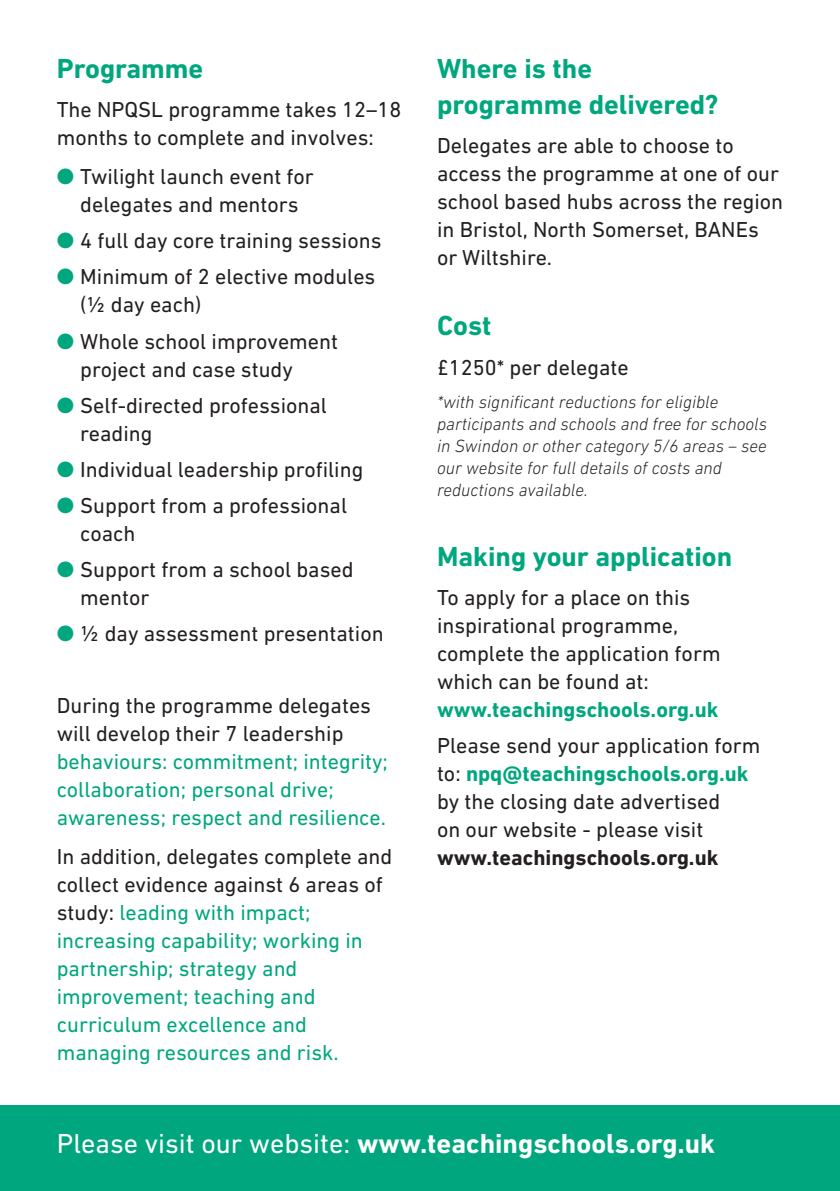
<style>
.page{position:relative;width:840px;height:1191px;background:#fff}
.page>*{position:absolute;margin:0;border:0;box-sizing:border-box;transform-origin:0 0}
.t1{font:700 28px/36px "DIN Next W1 G";color:#00a77e}
.t2{font:700 28px "DIN Next W1 G";color:#fff}
.t3{font:22px/28px "DIN Next W1 G";color:#231f20}
.t4{font:22px/28px "DIN Next W1 G";color:#00a77e}
.t5{font:700 22px "DIN Next W1 G";color:#00a77e}
.t6{font:700 22px "DIN Next W1 G";color:#231f20}
.t7{font:italic 300 18px/22px "DIN Next W1 G";color:#231f20}
.s1{color:#00a77e}
.s2{color:#231f20}
.s3{font-weight:700;color:#00a77e}
.s4{font-weight:400}
</style>
<div class="page">
<div style="left:0;top:1106px;width:839px;height:85px;background:#00a77e"></div>
<p class="t1" style="left:57px;top:50px;width:148px">Programme</p>
<p class="t3" style="left:57px;top:95px;width:346px">The NPQSL programme takes 12–18 months to complete and involves:</p>
<p class="t3" style="left:57px;top:163px;width:258px;text-align:center"><span class="s1">●</span> Twilight launch event for delegates and mentors</p>
<p class="t3" style="left:57px;top:227px;width:326px"><span class="s1">●</span> 4 full day core training sessions</p>
<p class="t3" style="left:80px;top:263px;width:296px;text-indent:-24px"><span class="s1">●</span> Minimum of 2 elective modules (½ day each)</p>
<p class="t3" style="left:80px;top:327px;width:259px;text-indent:-24px"><span class="s1">●</span> Whole school improvement project and case study</p>
<p class="t3" style="left:80px;top:391px;width:248px;text-indent:-24px"><span class="s1">●</span> Self-directed professional reading</p>
<p class="t3" style="left:57px;top:455px;width:308px"><span class="s1">●</span> Individual leadership profiling</p>
<p class="t3" style="left:80px;top:491px;width:268px;text-indent:-24px"><span class="s1">●</span> Support from a professional coach</p>
<p class="t3" style="left:80px;top:555px;width:275px;text-indent:-24px"><span class="s1">●</span> Support from a school based mentor</p>
<p class="t3" style="left:57px;top:619px;width:328px"><span class="s1">●</span> ½ day assessment presentation</p>
<p class="t3" style="left:57px;top:691px;width:315px">During the programme delegates will develop their 7 leadership</p>
<p class="t4" style="left:57px;top:747px;width:332px">behaviours: commitment; integrity; collaboration; personal drive; awareness; respect and resilience.</p>
<p class="t4" style="left:57px;top:842px;width:337px"><span class="s2">In addition, delegates complete and collect evidence against 6 areas of study:</span> leading with impact; increasing capability; working in partnership; strategy and improvement; teaching and curriculum excellence and managing resources and risk.</p>
<p class="t1" style="left:437px;top:50px;width:283px">Where is the programme delivered?</p>
<p class="t3" style="left:437px;top:131px;width:347px">Delegates are able to choose to access the programme at one of our school based hubs across the region in Bristol, North Somerset, BANEs or Wiltshire.</p>
<p class="t1" style="left:437px;top:307px;width:56px">Cost</p>
<p class="t3" style="left:437px;top:353px;width:193px">£1250* per delegate</p>
<p class="t7" style="left:437px;top:390px;width:331px">*with significant reductions for eligible participants and schools and free for schools in Swindon or other category 5/6 areas – see our website for full details of costs and reductions available.</p>
<p class="t1" style="left:437px;top:538px;width:296px">Making your application</p>
<p class="t3" style="left:437px;top:583px;width:285px">To apply for a place on this inspirational programme, complete the application form which can be found at:</p>
<p class="t5" style="left:437px;top:697px;width:283px">www.teachingschools.org.uk</p>
<p class="t3" style="left:437px;top:731px;width:325px">Please send your application form to: <span class="s3">npq@teachingschools.org.uk </span>by the closing date advertised<br>on our website - please visit</p>
<p class="t6" style="left:437px;top:845px;width:283px">www.teachingschools.org.uk</p>
<p class="t2" style="left:57px;top:1127px;width:659px"><span class="s4">Please visit our website:</span> www.teachingschools.org.uk</p>
</div>
